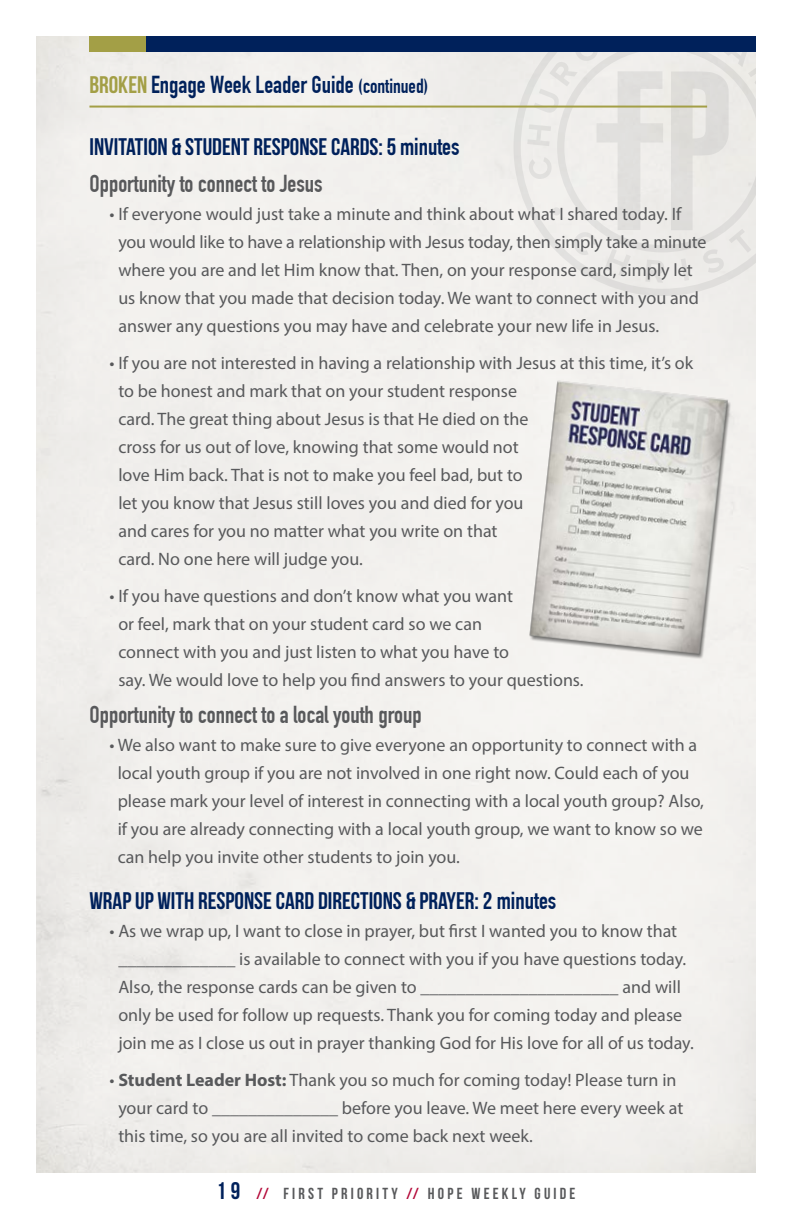
<style>
.page{position:relative;width:792px;height:1224px;background:#fff}
.page>*{position:absolute;margin:0;border:0;box-sizing:border-box;transform-origin:0 0}
.t1{font:24px "Bebas Neue";color:#00215b}
.t2{font:700 24px "DIN Condensed";color:#58595b}
.t3{font:700 24px "DIN Condensed";color:#00215b}
.t4{font:18px/28px "Myriad Pro";color:#58595b}
.t5{font:16px "Bebas Neue";letter-spacing:.2em;color:#58595b}
.s1{font-family:"Bebas Neue";font-weight:400;color:#a39f46}
.s2{font-size:20px}
.s3{font-family:"DIN Condensed";font-weight:700}
.s4{font-weight:700}
.s5{font-size:24px;color:#00215b}
.s6{color:#b30838}
</style>
<div class="page">
<div style="left:36px;top:36px;width:720px;height:1136px;background:#f2f1ee"></div>
<svg style="left:514px;top:51px;width:242px;height:245px;background:#e8e7e4"></svg>
<div style="left:108px;top:36px;width:648px;height:15px;background:#00215b"></div>
<div style="left:89px;top:36px;width:57px;height:15px;background:#a39f46"></div>
<hr style="left:89px;top:106px;width:618px;height:2px;background:#a39f46">
<img style="left:518px;top:372px;width:223px;height:298px">
<h1 class="t3" style="left:89px;top:70px;width:340px"><span class="s1">BROKEN</span> Engage Week Leader Guide <span class="s2">(continued)</span></h1>
<h1 class="t1" style="left:89px;top:133px;width:372px">INVITATION &amp; STUDENT RESPONSE CARDS: 5 <span class="s3">minutes</span></h1>
<h1 class="t2" style="left:89px;top:169px;width:235px">Opportunity to connect to Jesus</h1>
<p class="t4" style="left:118px;top:199px;width:590px;text-indent:-9px">• If everyone would just take a minute and think about what I shared today. If you would like to have a relationship with Jesus today, then simply take a minute where you are and let Him know that. Then, on your response card, simply let us know that you made that decision today. We want to connect with you and answer any questions you may have and celebrate your new life in Jesus.</p>
<p class="t4" style="left:118px;top:349px;width:576px;text-indent:-9px">• If you are not interested in having a relationship with Jesus at this time, it’s ok to be honest and mark that on your student response<br>card. The great thing about Jesus is that He died on the<br>cross for us out of love, knowing that some would not<br>love Him back. That is not to make you feel bad, but to<br>let you know that Jesus still loves you and died for you<br>and cares for you no matter what you write on that<br>card. No one here will judge you.</p>
<p class="t4" style="left:118px;top:582px;width:467px;text-indent:-9px">• If you have questions and don’t know what you want<br>or feel, mark that on your student card so we can<br>connect with you and just listen to what you have to<br>say. We would love to help you find answers to your questions.</p>
<h1 class="t2" style="left:89px;top:700px;width:334px">Opportunity to connect to a local youth group</h1>
<p class="t4" style="left:118px;top:730px;width:588px;text-indent:-8px">• We also want to make sure to give everyone an opportunity to connect with a local youth group if you are not involved in one right now. Could each of you please mark your level of interest in connecting with a local youth group? Also, if you are already connecting with a local youth group, we want to know so we can help you invite other students to join you.</p>
<h1 class="t1" style="left:89px;top:887px;width:468px">WRAP UP WITH RESPONSE CARD DIRECTIONS &amp; PRAYER: 2 <span class="s3">minutes</span></h1>
<p class="t4" style="left:118px;top:916px;width:577px;text-indent:-9px">• As we wrap up, I want to close in prayer, but first I wanted you to know that _____________ is available to connect with you if you have questions today.<br>Also, the response cards can be given to ______________________ and will only be used for follow up requests. Thank you for coming today and please join me as I close us out in prayer thanking God for His love for all of us today.</p>
<p class="t4" style="left:118px;top:1066px;width:567px;text-indent:-9px">• <span class="s4">Student Leader Host:</span> Thank you so much for coming today! Please turn in your card to ______________ before you leave. We meet here every week at this time, so you are all invited to come back next week.</p>
<p class="t5" style="left:217px;top:1184px;width:360px"><span class="s5">19</span> <span class="s6">//</span> FIRST PRIORITY <span class="s6">//</span> HOPE WEEKLY GUIDE</p>
</div>
